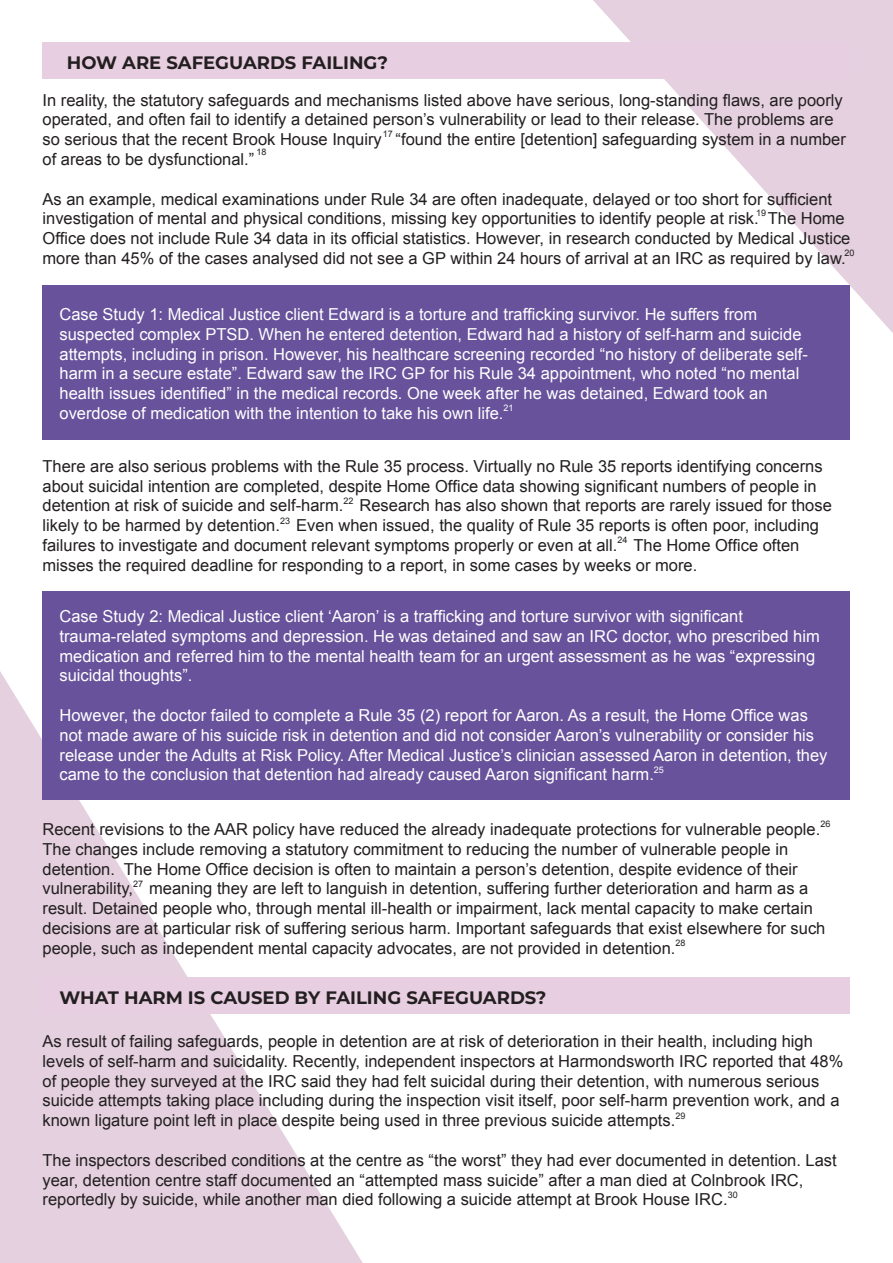
<style>
.page{position:relative;width:893px;height:1263px;background:#fff}
.page>*{position:absolute;margin:0;border:0;box-sizing:border-box;transform-origin:0 0}
.t1{font:700 18px "Montserrat";color:#231f20}
.t2{font:16.5px/19.8px "Arial";color:#231f20}
.t3{font:16.5px/19.8px "Arial";color:#fff}
.t4{font:9px "Arial";color:#231f20}
.t5{font:9px "Arial";color:#fff}
</style>
<div class="page">
<svg style="left:0;top:671px;width:363px;height:592px;fill:#e4d0de"></svg>
<svg style="left:593px;top:0;width:300px;height:333px;fill:#e4d0de"></svg>
<div style="left:43px;top:43px;width:807px;height:36px;background:#e7cee0"></div>
<div style="left:43px;top:286px;width:807px;height:154px;background:#67529b"></div>
<div style="left:43px;top:592px;width:807px;height:208px;background:#67529b"></div>
<div style="left:43px;top:978px;width:807px;height:36px;background:#e7cee0"></div>
<p class="t1" style="left:67px;top:50px;width:323px">HOW ARE SAFEGUARDS FAILING?</p>
<p class="t2" style="left:43px;top:90px;width:805px">In reality, the statutory safeguards and mechanisms listed above have serious, long-standing flaws, are poorly operated, and often fail to identify a detained person’s vulnerability or lead to their release. The problems are so serious that the recent Brook House Inquiry “found the entire [detention] safeguarding system in a number of areas to be dysfunctional.”</p>
<p class="t2" style="left:43px;top:189px;width:809px">As an example, medical examinations under Rule 34 are often inadequate, delayed or too short for sufficient investigation of mental and physical conditions, missing key opportunities to identify people at risk. The Home Office does not include Rule 34 data in its official statistics. However, in research conducted by Medical Justice more than 45% of the cases analysed did not see a GP within 24 hours of arrival at an IRC as required by law.</p>
<p class="t4" style="left:383px;top:128px;width:12px">17</p>
<p class="t4" style="left:256px;top:146px;width:12px">18</p>
<p class="t4" style="left:756px;top:207px;width:12px">19</p>
<p class="t4" style="left:844px;top:247px;width:12px">20</p>
<p class="t3" style="left:60px;top:304px;width:699px">Case Study 1: Medical Justice client Edward is a torture and trafficking survivor. He suffers from</p>
<p class="t3" style="left:60px;top:324px;width:743px">suspected complex PTSD. When he entered detention, Edward had a history of self-harm and suicide</p>
<p class="t3" style="left:60px;top:344px;width:750px">attempts, including in prison. However, his healthcare screening recorded “no history of deliberate self&shy;harm in a secure estate”. Edward saw the IRC GP for his Rule 34 appointment, who noted “no mental health issues identified” in the medical records. One week after he was detained, Edward took an</p>
<p class="t3" style="left:60px;top:403px;width:445px">overdose of medication with the intention to take his own life.</p>
<p class="t5" style="left:503px;top:402px;width:12px">21</p>
<p class="t2" style="left:43px;top:456px;width:782px">There are also serious problems with the Rule 35 process. Virtually no Rule 35 reports identifying concerns about suicidal intention are completed, despite Home Office data showing significant numbers of people in</p>
<p class="t2" style="left:43px;top:496px;width:302px">detention at risk of suicide and self-harm.</p>
<p class="t4" style="left:343px;top:495px;width:12px">22</p>
<p class="t2" style="left:359px;top:496px;width:474px">Research has also shown that reports are rarely issued for those</p>
<p class="t2" style="left:43px;top:516px;width:239px">likely to be harmed by detention.</p>
<p class="t4" style="left:280px;top:515px;width:12px">23</p>
<p class="t2" style="left:296px;top:516px;width:524px">Even when issued, the quality of Rule 35 reports is often poor, including</p>
<p class="t2" style="left:43px;top:535px;width:576px">failures to investigate and document relevant symptoms properly or even at all.</p>
<p class="t4" style="left:618px;top:534px;width:12px">24</p>
<p class="t2" style="left:633px;top:535px;width:167px">The Home Office often</p>
<p class="t2" style="left:43px;top:555px;width:656px">misses the required deadline for responding to a report, in some cases by weeks or more.</p>
<p class="t3" style="left:60px;top:606px;width:685px">Case Study 2: Medical Justice client ‘Aaron’ is a trafficking and torture survivor with significant</p>
<p class="t3" style="left:60px;top:626px;width:762px">trauma-related symptoms and depression. He was detained and saw an IRC doctor, who prescribed him medication and referred him to the mental health team for an urgent assessment as he was “expressing suicidal thoughts”.</p>
<p class="t3" style="left:60px;top:705px;width:769px">However, the doctor failed to complete a Rule 35 (2) report for Aaron. As a result, the Home Office was not made aware of his suicide risk in detention and did not consider Aaron’s vulnerability or consider his release under the Adults at Risk Policy. After Medical Justice’s clinician assessed Aaron in detention, they came to the conclusion that detention had already caused Aaron significant harm.</p>
<p class="t5" style="left:654px;top:764px;width:12px">25</p>
<p class="t2" style="left:43px;top:819px;width:779px">Recent revisions to the AAR policy have reduced the already inadequate protections for vulnerable people.</p>
<p class="t4" style="left:820px;top:818px;width:12px">26</p>
<p class="t2" style="left:43px;top:839px;width:747px">The changes include removing a statutory commitment to reducing the number of vulnerable people in</p>
<p class="t2" style="left:43px;top:859px;width:757px">detention. The Home Office decision is often to maintain a person’s detention, despite evidence of their</p>
<p class="t2" style="left:43px;top:879px;width:92px">vulnerability,</p>
<p class="t4" style="left:133px;top:878px;width:12px">27</p>
<p class="t2" style="left:43px;top:879px;width:784px;text-indent:107px">meaning they are left to languish in detention, suffering further deterioration and harm as a result. Detained people who, through mental ill-health or impairment, lack mental capacity to make certain decisions are at particular risk of suffering serious harm. Important safeguards that exist elsewhere for such people, such as independent mental capacity advocates, are not provided in detention.</p>
<p class="t4" style="left:675px;top:937px;width:12px">28</p>
<p class="t1" style="left:60px;top:985px;width:489px">WHAT HARM IS CAUSED BY FAILING SAFEGUARDS?</p>
<p class="t2" style="left:43px;top:1031px;width:802px">As result of failing safeguards, people in detention are at risk of deterioration in their health, including high levels of self-harm and suicidality. Recently, independent inspectors at Harmondsworth IRC reported that 48% of people they surveyed at the IRC said they had felt suicidal during their detention, with numerous serious suicide attempts taking place including during the inspection visit itself, poor self-harm prevention work, and a known ligature point left in place despite being used in three previous suicide attempts.</p>
<p class="t4" style="left:675px;top:1109px;width:12px">29</p>
<p class="t2" style="left:43px;top:1150px;width:796px">The inspectors described conditions at the centre as “the worst” they had ever documented in detention. Last year, detention centre staff documented an “attempted mass suicide” after a man died at Colnbrook IRC,</p>
<p class="t2" style="left:43px;top:1190px;width:687px">reportedly by suicide, while another man died following a suicide attempt at Brook House IRC.</p>
<p class="t4" style="left:728px;top:1189px;width:12px">30</p>
</div>
